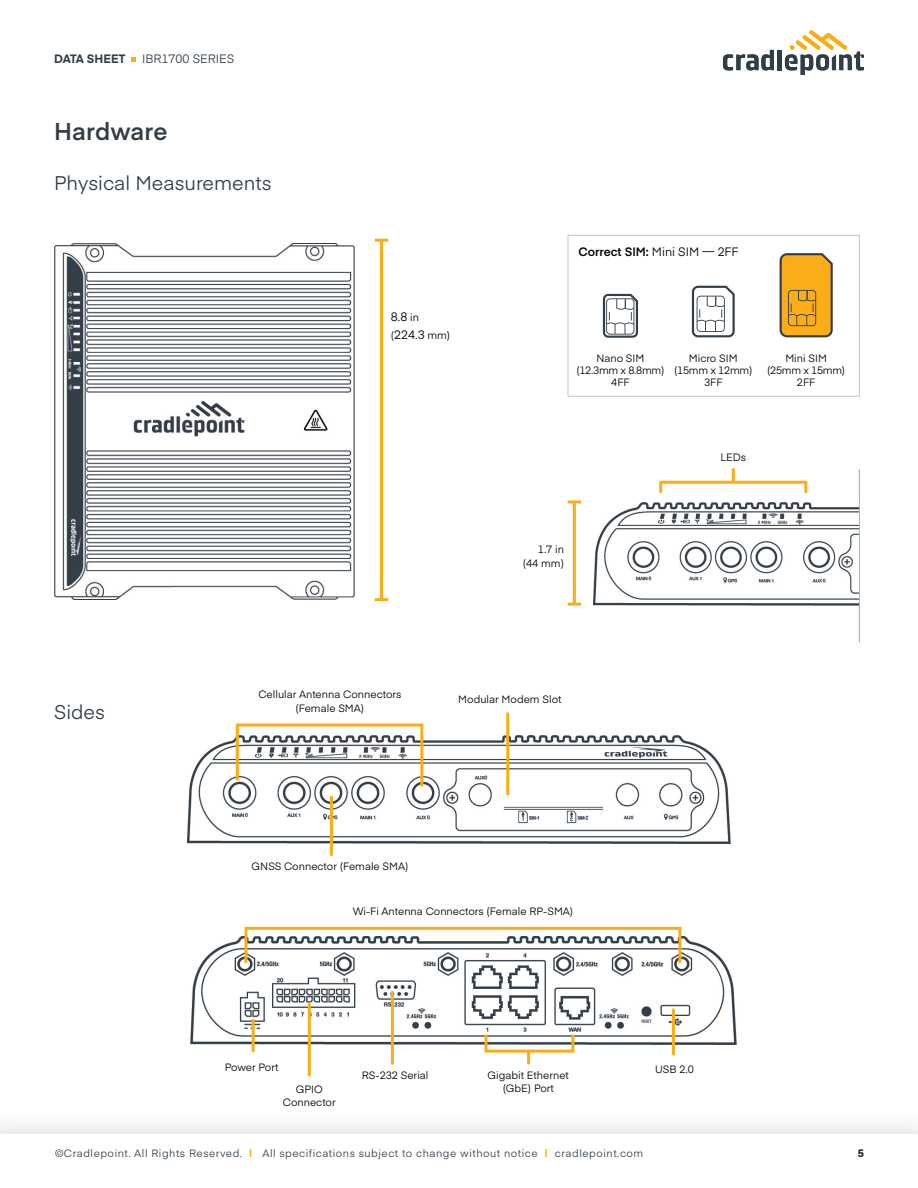
<style>
.page{position:relative;width:918px;height:1188px;background:#fff}
.page>*{position:absolute;margin:0;border:0;box-sizing:border-box;transform-origin:0 0}
.t1{font:600 24px "Eina 01";letter-spacing:.005em;color:#313e48}
.t2{font:19.5px "Eina 01";color:#313e48}
.t3{font:600 12px "Eina 01";color:#000}
.t4{font:12px/18px "Eina 01";color:#000}
.t5{font:12px "Eina 01";color:#313e48}
.t6{font:700 12px "Eina 01";color:#313e48}
.t7{font:10.5px/12px "Eina 01";color:#000;text-align:center}
.t8{font:10.5px "Eina 01";letter-spacing:.05em;color:#313e48}
.t9{font:700 10.5px "Eina 01";color:#313e48}
.s1{font-size:10.5px}
.s2{font-weight:400}
.s3{font-weight:700;color:#fbad18}
</style>
<div class="page">
<div style="left:0;top:1109px;width:918px;height:79px;background:#313e48;opacity:.22"></div>
<div style="left:0;top:1134px;width:918px;height:54px;background:#fff"></div>
<svg style="left:131px;top:57px;width:5px;height:5px"></svg>
<svg style="left:723px;top:50px;width:51px;height:20px"></svg>
<hr style="left:778px;top:50px;width:4px;height:20px;background:#313e48">
<svg style="left:785px;top:30px;width:79px;height:45px"></svg>
<hr style="left:380px;top:240px;width:3px;height:360px;background:#fbad18">
<svg style="left:375px;top:598px;width:13px;height:3px"></svg>
<svg style="left:375px;top:239px;width:13px;height:3px"></svg>
<svg style="left:692px;top:286px;width:43px;height:51px"></svg>
<svg style="left:780px;top:253px;width:53px;height:84px;background:#db9d25"></svg>
<div style="left:568px;top:235px;width:292px;height:162px;border:1px solid #c1c5c8"></div>
<svg style="left:603px;top:294px;width:35px;height:44px"></svg>
<hr style="left:573px;top:502px;width:3px;height:102px;background:#fbad18">
<svg style="left:568px;top:603px;width:13px;height:3px"></svg>
<svg style="left:568px;top:501px;width:13px;height:3px"></svg>
<img style="left:187px;top:735px;width:544px;height:109px">
<hr style="left:330px;top:797px;width:3px;height:58px;background:#fbad18">
<svg style="left:234px;top:723px;width:191px;height:65px"></svg>
<hr style="left:506px;top:714px;width:3px;height:80px;background:#fbad18">
<hr style="left:859px;top:469px;width:1px;height:173px;background:#a3a9ad">
<img style="left:191px;top:936px;width:545px;height:109px">
<hr style="left:252px;top:1020px;width:3px;height:31px;background:#fbad18">
<hr style="left:391px;top:992px;width:3px;height:71px;background:#fbad18">
<hr style="left:308px;top:1004px;width:3px;height:71px;background:#fbad18">
<hr style="left:672px;top:1010px;width:3px;height:44px;background:#fbad18">
<svg style="left:527px;top:1053px;width:3px;height:10px"></svg>
<div style="left:245px;top:927px;width:436px;height:36px;border:3px solid #fbad18"></div>
<div style="left:485px;top:1034px;width:89px;height:19px;border:3px solid #fbad18"></div>
<img style="left:54px;top:244px;width:301px;height:355px">
<img style="left:594px;top:502px;width:265px;height:104px">
<div style="left:659px;top:481px;width:148px;height:12px;border:3px solid #fbad18"></div>
<svg style="left:732px;top:469px;width:3px;height:12px"></svg>
<p class="t6" style="left:54px;top:50px;width:73px">DATA SHEET</p>
<p class="t5" style="left:142px;top:50px;width:94px">IBR1700 SERIES</p>
<h1 class="t1" style="left:54px;top:114px;width:115px">Hardware</h1>
<h2 class="t2" style="left:54px;top:169px;width:219px">Physical Measurements</h2>
<p class="t4" style="left:391px;top:307px;width:61px">8.8 <span class="s1">in (</span>224.3 <span class="s1">mm)</span></p>
<p class="t3" style="left:578px;top:243px;width:162px">Correct SIM: <span class="s2">Mini SIM — 2FF</span></p>
<p class="t7" style="left:576px;top:351px;width:89px">Nano SIM (12.3mm x 8.8mm)<br>4FF</p>
<p class="t7" style="left:674px;top:351px;width:80px">Micro SIM (15mm x 12mm)<br>3FF</p>
<p class="t7" style="left:767px;top:351px;width:80px">Mini SIM (25mm x 15mm)<br>2FF</p>
<p class="t7" style="left:720px;top:451px;width:27px">LEDs</p>
<p class="t7" style="left:523px;top:542px;width:43px;line-height:13.5px;text-align:right">1.7 in (44 mm)</p>
<h2 class="t2" style="left:54px;top:697px;width:52px">Sides</h2>
<p class="t7" style="left:258px;top:687px;width:145px;line-height:13.5px">Cellular Antenna Connectors (Female SMA)</p>
<p class="t7" style="left:458px;top:693px;width:105px">Modular Modem Slot</p>
<p class="t7" style="left:252px;top:860px;width:158px">GNSS Connector (Female SMA)</p>
<p class="t7" style="left:353px;top:905px;width:222px">Wi-Fi Antenna Connectors (Female RP-SMA)</p>
<p class="t7" style="left:225px;top:1061px;width:55px">Power Port</p>
<p class="t7" style="left:283px;top:1081px;width:54px;line-height:13.5px">GPIO<br>Connector</p>
<p class="t7" style="left:362px;top:1069px;width:68px">RS-232 Serial</p>
<p class="t7" style="left:488px;top:1067px;width:83px;line-height:13.5px">Gigabit Ethernet (GbE) Port</p>
<p class="t7" style="left:655px;top:1062px;width:40px">USB 2.0</p>
<p class="t8" style="left:55px;top:1146px;width:590px">©Cradlepoint. All Rights Reserved. <span class="s3">|</span> All specifications subject to change without notice <span class="s3">|</span> cradlepoint.com</p>
<p class="t9" style="left:858px;top:1146px;width:8px">5</p>
</div>
